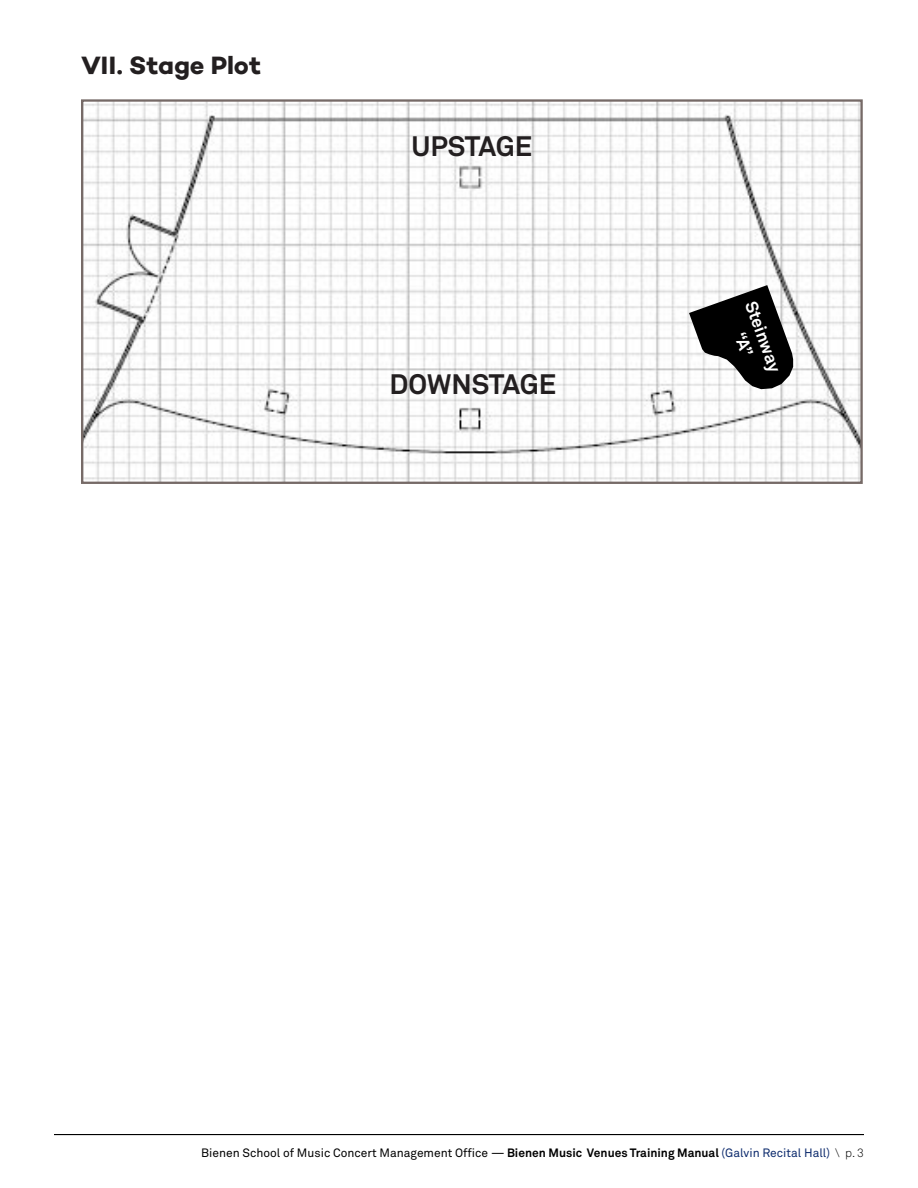
<style>
.page{position:relative;width:918px;height:1188px;background:#fff}
.page>*{position:absolute;margin:0;border:0;box-sizing:border-box;transform-origin:0 0}
.t1{font:700 27.9px "Akkurat Pro";color:#231f20}
.t2{font:700 25.5px "Campton";letter-spacing:-.005em;color:#231f20}
.t3{font:700 17.25px/20.7px "Akkurat Pro";color:#fff;text-align:center}
.t4{font:12px "Akkurat Pro";color:#000}
.s1{font-weight:700}
.s2{color:#0d2b6d}
.s3{font-weight:300}
</style>
<div class="page">
<hr style="left:54px;top:1134px;width:810px;height:1px;background:#000">
<img style="left:84px;top:102px;width:776px;height:379px">
<div style="left:81px;top:99px;width:782px;height:385px;border:2px solid #766a67"></div>
<svg style="left:688px;top:284px;width:106px;height:106px"></svg>
<p class="t2" style="left:81px;top:49px;width:182px">VII. Stage Plot</p>
<p class="t1" style="left:411px;top:129px;width:122px">UPSTAGE</p>
<p class="t1" style="left:390px;top:367px;width:168px">DOWNSTAGE</p>
<p class="t3" style="left:760px;top:298px;width:76px;rotate:70deg">Steinway “A”</p>
<p class="t4" style="left:201px;top:1146px;width:664px">Bienen School of Music Concert Management Office — <span class="s1">Bienen Music Venues Training Manual</span> <span class="s2">(Galvin Recital Hall)</span> <span class="s3">\ p. 3</span></p>
</div>
